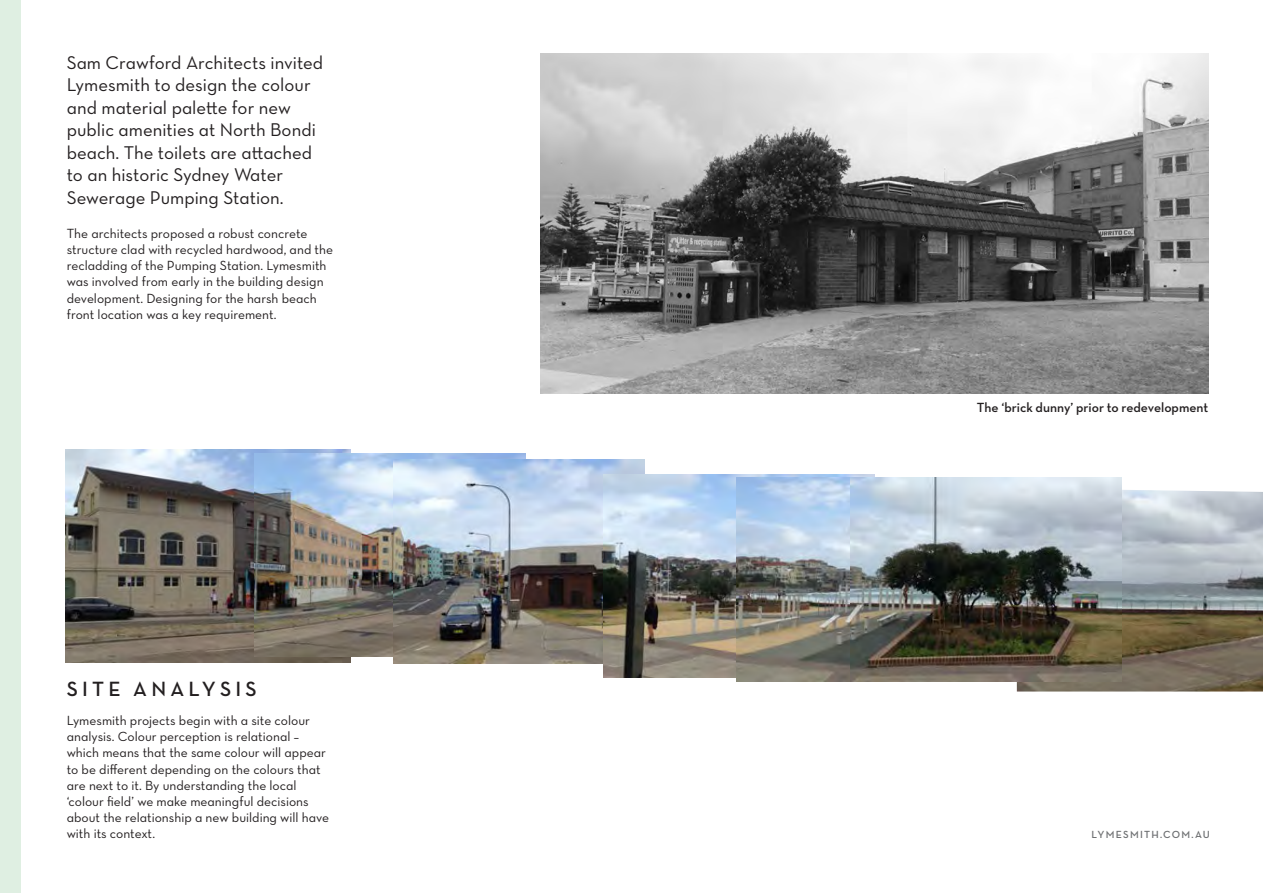
<style>
.page{position:relative;width:1263px;height:893px;background:#fff}
.page>*{position:absolute;margin:0;border:0;box-sizing:border-box;transform-origin:0 0}
.t1{font:600 21px "Neutra Text TF";letter-spacing:.2em;color:#231f20}
.t2{font:18.75px/22.5px "Neutraface Text Book Alt";color:#231f20}
.t3{font:13.5px/16.2px "Neutraface Text Book Alt";color:#231f20}
.t4{font:600 13.5px "Neutra Text TF";color:#231f20}
.t5{font:600 10.5px "Neutra Text TF";letter-spacing:.12em;color:#6d6f71}
</style>
<div class="page">
<img style="left:1017px;top:488px;width:246px;height:203px">
<img style="left:66px;top:449px;width:285px;height:214px">
<img style="left:255px;top:453px;width:271px;height:204px">
<img style="left:393px;top:460px;width:251px;height:203px">
<img style="left:603px;top:474px;width:271px;height:204px">
<img style="left:736px;top:478px;width:114px;height:203px">
<img style="left:850px;top:478px;width:271px;height:203px">
<img style="left:540px;top:54px;width:669px;height:339px">
<div style="left:0;top:0;width:21px;height:893px;background:#dfefe2"></div>
<h2 class="t2" style="left:67px;top:51px;width:258px">Sam Crawford Architects invited<br>Lymesmith to design the colour and material palette for new public amenities at North Bondi beach. The toilets are attached to an historic Sydney Water<br>Sewerage Pumping Station.</h2>
<p class="t3" style="left:67px;top:225px;width:268px">The architects proposed a robust concrete structure clad with recycled hardwood, and the recladding of the Pumping Station. Lymesmith was involved from early in the building design development. Designing for the harsh beach front location was a key requirement.</p>
<h1 class="t1" style="left:67px;top:676px;width:191px">SITE ANALYSIS</h1>
<p class="t3" style="left:67px;top:712px;width:264px">Lymesmith projects begin with a site colour analysis. Colour perception is relational – which means that the same colour will appear to be different depending on the colours that are next to it. By understanding the local ‘colour field’ we make meaningful decisions about the relationship a new building will have with its context.</p>
<p class="t4" style="left:977px;top:399px;width:233px">The ‘brick dunny’ prior to redevelopment</p>
<p class="t5" style="left:1091px;top:828px;width:120px">LYMESMITH.COM.AU</p>
</div>
